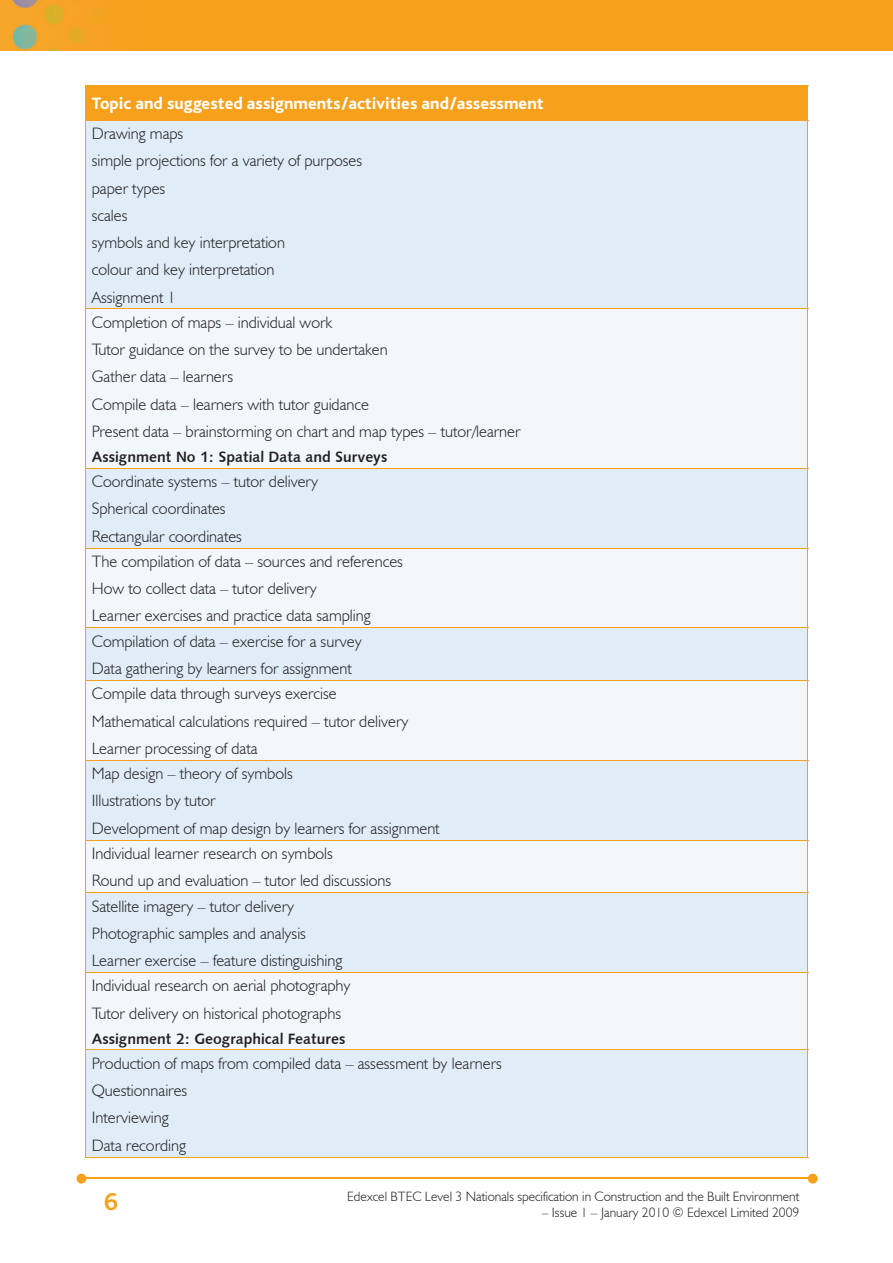
<style>
.page{position:relative;width:893px;height:1263px;background:#fff}
.page>*{position:absolute;margin:0;border:0;box-sizing:border-box;transform-origin:0 0}
.t1{font:700 25.5px "Bliss";color:#f6a01b}
.t2{font:800 17.25px "Bliss";color:#fff}
.t3{font:300 16.5px/27.3px "Humanist 521 BT";color:#231f20}
.t4{font:15px "Humanist 531 BT Bold A";color:#231f20}
.t5{font:300 13.5px "Humanist 521 BT";color:#231f20}
</style>
<div class="page">
<img style="left:0;top:0;width:893px;height:51px">
<hr style="left:82px;top:1178px;width:728px;height:1px;background:#f6a01b">
<svg style="left:808px;top:1174px;width:10px;height:9px"></svg>
<svg style="left:77px;top:1174px;width:9px;height:9px"></svg>
<div style="left:85px;top:85px;width:723px;height:35px;background:#f6a01b"></div>
<div style="left:86px;top:121px;width:721px;height:1036px;background:#e0edf8"></div>
<svg style="left:86px;top:310px;width:721px;height:739px;fill:#f2f7fb"></svg>
<hr style="left:85px;top:120px;width:723px;height:1px;background:#f6a01b">
<hr style="left:85px;top:120px;width:1px;height:189px;background:#f6a01b">
<hr style="left:807px;top:120px;width:1px;height:189px;background:#f6a01b">
<hr style="left:85px;top:309px;width:1px;height:159px;background:#f6a01b">
<hr style="left:807px;top:309px;width:1px;height:159px;background:#f6a01b">
<hr style="left:85px;top:309px;width:723px;height:1px;background:#f6a01b">
<hr style="left:85px;top:469px;width:1px;height:79px;background:#f6a01b">
<hr style="left:807px;top:469px;width:1px;height:79px;background:#f6a01b">
<hr style="left:85px;top:468px;width:723px;height:1px;background:#f6a01b">
<hr style="left:85px;top:548px;width:1px;height:79px;background:#f6a01b">
<hr style="left:807px;top:548px;width:1px;height:79px;background:#f6a01b">
<hr style="left:85px;top:548px;width:723px;height:1px;background:#f6a01b">
<hr style="left:85px;top:628px;width:1px;height:52px;background:#f6a01b">
<hr style="left:807px;top:628px;width:1px;height:52px;background:#f6a01b">
<hr style="left:85px;top:627px;width:723px;height:1px;background:#f6a01b">
<hr style="left:85px;top:681px;width:1px;height:79px;background:#f6a01b">
<hr style="left:807px;top:681px;width:1px;height:79px;background:#f6a01b">
<hr style="left:85px;top:680px;width:723px;height:1px;background:#f6a01b">
<hr style="left:85px;top:761px;width:1px;height:79px;background:#f6a01b">
<hr style="left:807px;top:761px;width:1px;height:79px;background:#f6a01b">
<hr style="left:85px;top:760px;width:723px;height:1px;background:#f6a01b">
<hr style="left:85px;top:840px;width:1px;height:52px;background:#f6a01b">
<hr style="left:807px;top:840px;width:1px;height:52px;background:#f6a01b">
<hr style="left:85px;top:840px;width:723px;height:1px;background:#f6a01b">
<hr style="left:85px;top:893px;width:1px;height:79px;background:#f6a01b">
<hr style="left:807px;top:893px;width:1px;height:79px;background:#f6a01b">
<hr style="left:85px;top:892px;width:723px;height:1px;background:#f6a01b">
<hr style="left:85px;top:973px;width:1px;height:76px;background:#f6a01b">
<hr style="left:807px;top:973px;width:1px;height:76px;background:#f6a01b">
<hr style="left:85px;top:972px;width:723px;height:1px;background:#f6a01b">
<hr style="left:85px;top:1050px;width:1px;height:107px;background:#f6a01b">
<hr style="left:807px;top:1050px;width:1px;height:107px;background:#f6a01b">
<hr style="left:85px;top:1049px;width:723px;height:1px;background:#f6a01b">
<hr style="left:85px;top:1157px;width:723px;height:1px;background:#f6a01b">
<p class="t2" style="left:92px;top:95px;width:453px">Topic and suggested assignments/activities and/assessment</p>
<p class="t3" style="left:92px;top:119px;width:272px">Drawing maps<br>simple projections for a variety of purposes paper types<br>scales<br>symbols and key interpretation<br>colour and key interpretation<br>Assignment 1</p>
<p class="t3" style="left:92px;top:308px;width:430px">Completion of maps – individual work<br>Tutor guidance on the survey to be undertaken<br>Gather data – learners<br>Compile data – learners with tutor guidance<br>Present data – brainstorming on chart and map types – tutor/learner</p>
<p class="t4" style="left:92px;top:447px;width:297px">Assignment No 1: Spatial Data and Surveys</p>
<p class="t3" style="left:92px;top:468px;width:228px">Coordinate systems – tutor delivery<br>Spherical coordinates<br>Rectangular coordinates</p>
<p class="t3" style="left:92px;top:547px;width:313px">The compilation of data – sources and references<br>How to collect data – tutor delivery<br>Learner exercises and practice data sampling</p>
<p class="t3" style="left:92px;top:627px;width:271px">Compilation of data – exercise for a survey<br>Data gathering by learners for assignment</p>
<p class="t3" style="left:92px;top:680px;width:318px">Compile data through surveys exercise<br>Mathematical calculations required – tutor delivery<br>Learner processing of data</p>
<p class="t3" style="left:92px;top:759px;width:349px">Map design – theory of symbols<br>Illustrations by tutor<br>Development of map design by learners for assignment</p>
<p class="t3" style="left:92px;top:839px;width:301px">Individual learner research on symbols<br>Round up and evaluation – tutor led discussions</p>
<p class="t3" style="left:92px;top:892px;width:252px">Satellite imagery – tutor delivery<br>Photographic samples and analysis<br>Learner exercise – feature distinguishing</p>
<p class="t3" style="left:92px;top:972px;width:260px">Individual research on aerial photography<br>Tutor delivery on historical photographs</p>
<p class="t4" style="left:92px;top:1029px;width:255px">Assignment 2: Geographical Features</p>
<p class="t3" style="left:92px;top:1049px;width:412px">Production of maps from compiled data – assessment by learners<br>Questionnaires<br>Interviewing<br>Data recording</p>
<h1 class="t1" style="left:104px;top:1189px;width:15px">6</h1>
<p class="t5" style="left:347px;top:1188px;width:454px">Edexcel BTEC Level 3 Nationals specification in Construction and the Built Environment</p>
<p class="t5" style="left:542px;top:1204px;width:259px">– Issue 1 – January 2010 © Edexcel Limited 2009</p>
</div>
